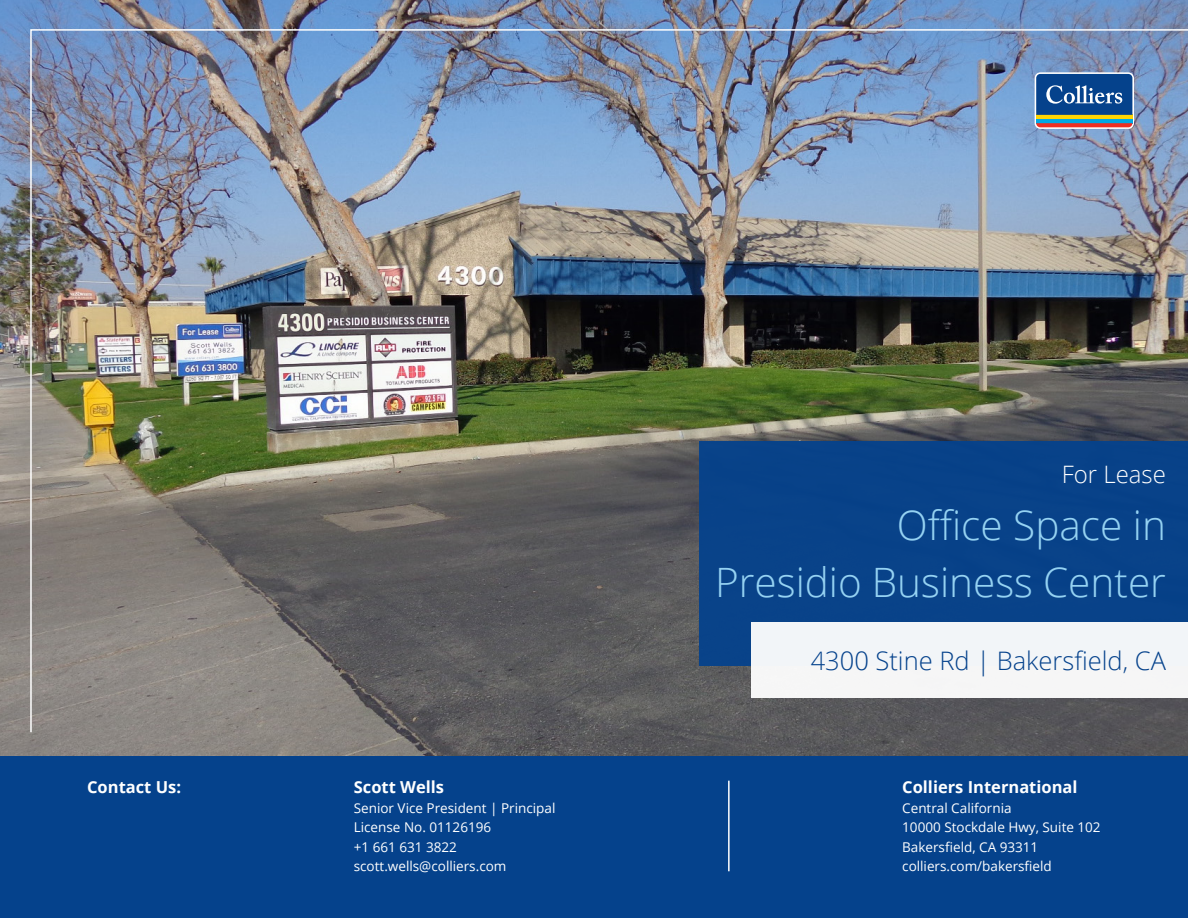
<style>
.page{position:relative;width:1188px;height:918px;background:#fff}
.page>*{position:absolute;margin:0;border:0;box-sizing:border-box;transform-origin:0 0}
.t1{font:300 40.5px "Open Sans";color:#95d2f2}
.t2{font:300 25.5px "Open Sans";color:#05428c}
.t3{font:300 24px "Open Sans";color:#fff}
.t4{font:700 16.5px "Open Sans";color:#fff}
.t5{font:13.5px "Open Sans";color:#fff}
</style>
<div class="page">
<img style="left:0;top:0;width:1188px;height:756px">
<div style="left:0;top:756px;width:1188px;height:162px;background:#05428c"></div>
<hr style="left:728px;top:781px;width:2px;height:90px;background:#fff">
<img style="left:29px;top:28px;width:1159px;height:706px">
<p class="t3" style="left:1062px;top:458px;width:106px">For Lease</p>
<p class="t1" style="left:897px;top:498px;width:271px">Office Space in</p>
<p class="t1" style="left:715px;top:555px;width:452px">Presidio Business Center</p>
<p class="t2" style="left:811px;top:643px;width:357px">4300 Stine Rd | Bakersfield, CA</p>
<p class="t4" style="left:87px;top:776px;width:96px">Contact Us:</p>
<p class="t4" style="left:902px;top:776px;width:177px">Colliers International</p>
<p class="t5" style="left:902px;top:799px;width:111px">Central California</p>
<p class="t5" style="left:902px;top:818px;width:200px">10000 Stockdale Hwy, Suite 102</p>
<p class="t5" style="left:902px;top:838px;width:138px">Bakersfield, CA 93311</p>
<p class="t5" style="left:902px;top:857px;width:151px">colliers.com/bakersfield</p>
<p class="t4" style="left:354px;top:776px;width:92px">Scott Wells</p>
<p class="t5" style="left:354px;top:799px;width:203px">Senior Vice President | Principal</p>
<p class="t5" style="left:354px;top:818px;width:139px">License No. 01126196</p>
<p class="t5" style="left:354px;top:838px;width:105px">+1 661 631 3822</p>
<p class="t5" style="left:354px;top:857px;width:154px">scott.wells@colliers.com</p>
</div>
